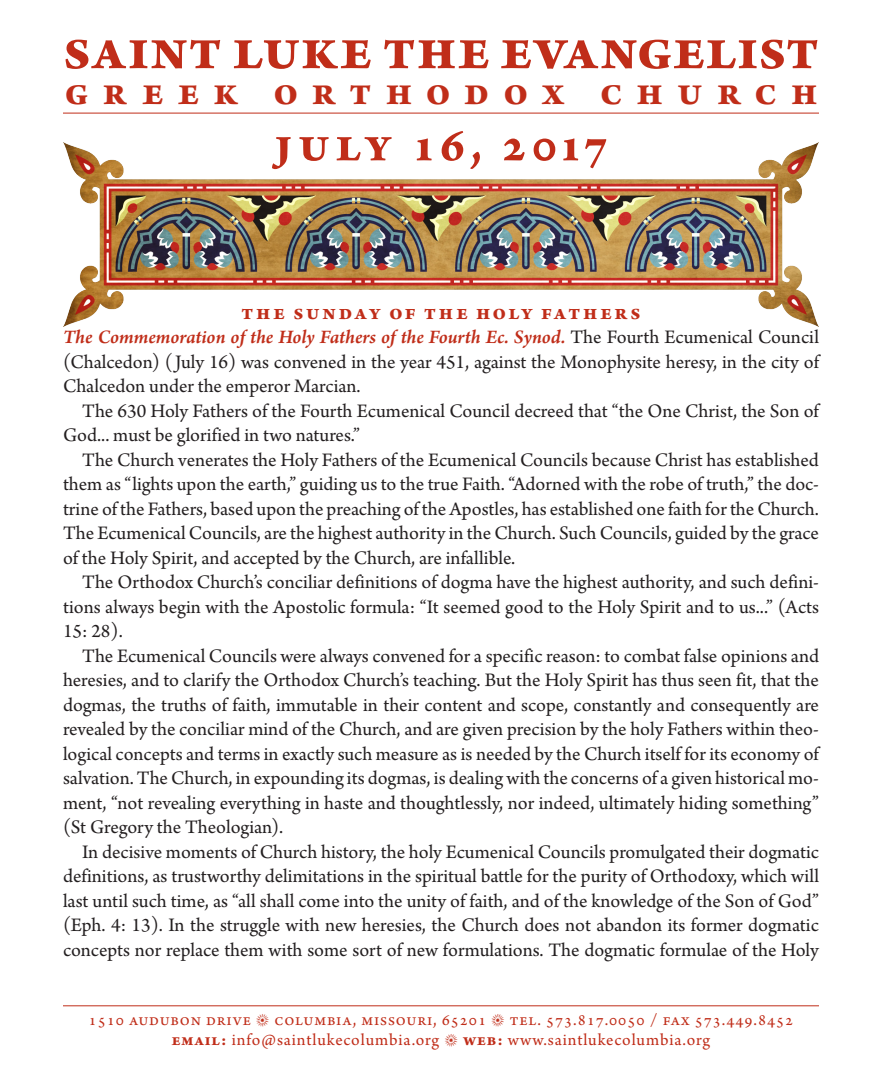
<style>
.page{position:relative;width:882px;height:1071px;background:#fff}
.page>*{position:absolute;margin:0;border:0;box-sizing:border-box;transform-origin:0 0}
.TOC_Subhead{font:700 63px "Arno Pro";letter-spacing:.015em;color:#c02d19}
.Section_Heading__13p{font:700 52.5px "Arno Pro";color:#c02d19}
.TOC_Subhead-2{font:700 42px "Arno Pro";letter-spacing:.33em;color:#c02d19}
.Section_Heading__13p-2{font:700 22.75px "Arno Pro";letter-spacing:.115em;color:#c02d19}
._11_Body__No_Drop{font:20.12px/24.5px "Arno Pro";color:#231f20;text-align:justify}
.Section_Heading__10p{font:17.5px "Arno Pro";letter-spacing:.05em;color:#c02d19}
.s1{font-weight:600;font-style:italic;color:#c02d19}
.s2{font-weight:700}
</style>
<div class="page">
<hr style="left:63px;top:113px;width:756px;height:1px;background:#c02d19">
<hr style="left:63px;top:1005px;width:756px;height:1px;background:#c02d19">
<img style="left:63px;top:142px;width:756px;height:184px">
<p class="TOC_Subhead" style="left:63px;top:13px;width:757px">SAINT LUKE THE EVANGELIST</p>
<p class="TOC_Subhead-2" style="left:64px;top:67px;width:755px">GREEK ORTHODOX CHURCH</p>
<p class="Section_Heading__13p" style="left:275px;top:114px;width:334px">july 16, 2017</p>
<p class="Section_Heading__13p-2" style="left:242px;top:299px;width:400px">THE sunday OF the holy fathers</p>
<p class="_11_Body__No_Drop" style="left:63px;top:326px;width:759px"><span class="s1">The Commemoration of the Holy Fathers of the Fourth Ec. Synod.</span> The Fourth Ecumenical Council (Chalcedon) ( July 16) was convened in the year 451, against the Monophysite heresy, in the city of Chalcedon under the emperor Marcian.</p>
<p class="_11_Body__No_Drop" style="left:63px;top:399px;width:759px;text-indent:19px">The 630 Holy Fathers of the Fourth Ecumenical Council decreed that “the One Christ, the Son of<br>God... must be glorified in two natures.”</p>
<p class="_11_Body__No_Drop" style="left:63px;top:448px;width:758px;text-indent:19px">The Church venerates the Holy Fathers of the Ecumenical Councils because Christ has established them as “lights upon the earth,” guiding us to the true Faith. “Adorned with the robe of truth,” the doc&shy;trine of the Fathers, based upon the preaching of the Apostles, has established one faith for the Church.<br>The Ecumenical Councils, are the highest authority in the Church. Such Councils, guided by the grace of the Holy Spirit, and accepted by the Church, are infallible.</p>
<p class="_11_Body__No_Drop" style="left:63px;top:571px;width:758px;text-indent:19px">The Orthodox Church’s conciliar definitions of dogma have the highest authority, and such defini&shy;tions always begin with the Apostolic formula: “It seemed good to the Holy Spirit and to us...” (Acts 15: 28).</p>
<p class="_11_Body__No_Drop" style="left:63px;top:644px;width:759px;text-indent:19px">The Ecumenical Councils were always convened for a specific reason: to combat false opinions and heresies, and to clarify the Orthodox Church’s teaching. But the Holy Spirit has thus seen fit, that the dogmas, the truths of faith, immutable in their content and scope, constantly and consequently are revealed by the conciliar mind of the Church, and are given precision by the holy Fathers within theo&shy;logical concepts and terms in exactly such measure as is needed by the Church itself for its economy of salvation. The Church, in expounding its dogmas, is dealing with the concerns of a given historical mo&shy;ment, “not revealing everything in haste and thoughtlessly, nor indeed, ultimately hiding something” (St Gregory the Theologian).</p>
<p class="_11_Body__No_Drop" style="left:63px;top:840px;width:758px;text-indent:19px">In decisive moments of Church history, the holy Ecumenical Councils promulgated their dogmatic definitions, as trustworthy delimitations in the spiritual battle for the purity of Orthodoxy, which will last until such time, as “all shall come into the unity of faith, and of the knowledge of the Son of God” (Eph. 4: 13). In the struggle with new heresies, the Church does not abandon its former dogmatic concepts nor replace them with some sort of new formulations. The dogmatic formulae of the Holy</p>
<p class="Section_Heading__10p" style="left:89px;top:1010px;width:706px">1510 audubon drive • columbia, missouri, 65201 • tel. 573.817.0050 / fax 573.449.8452</p>
<p class="Section_Heading__10p" style="left:172px;top:1030px;width:540px"><span class="s2">email:</span> info@saintlukecolumbia.org • <span class="s2">web:</span> www.saintlukecolumbia.org</p>
</div>
